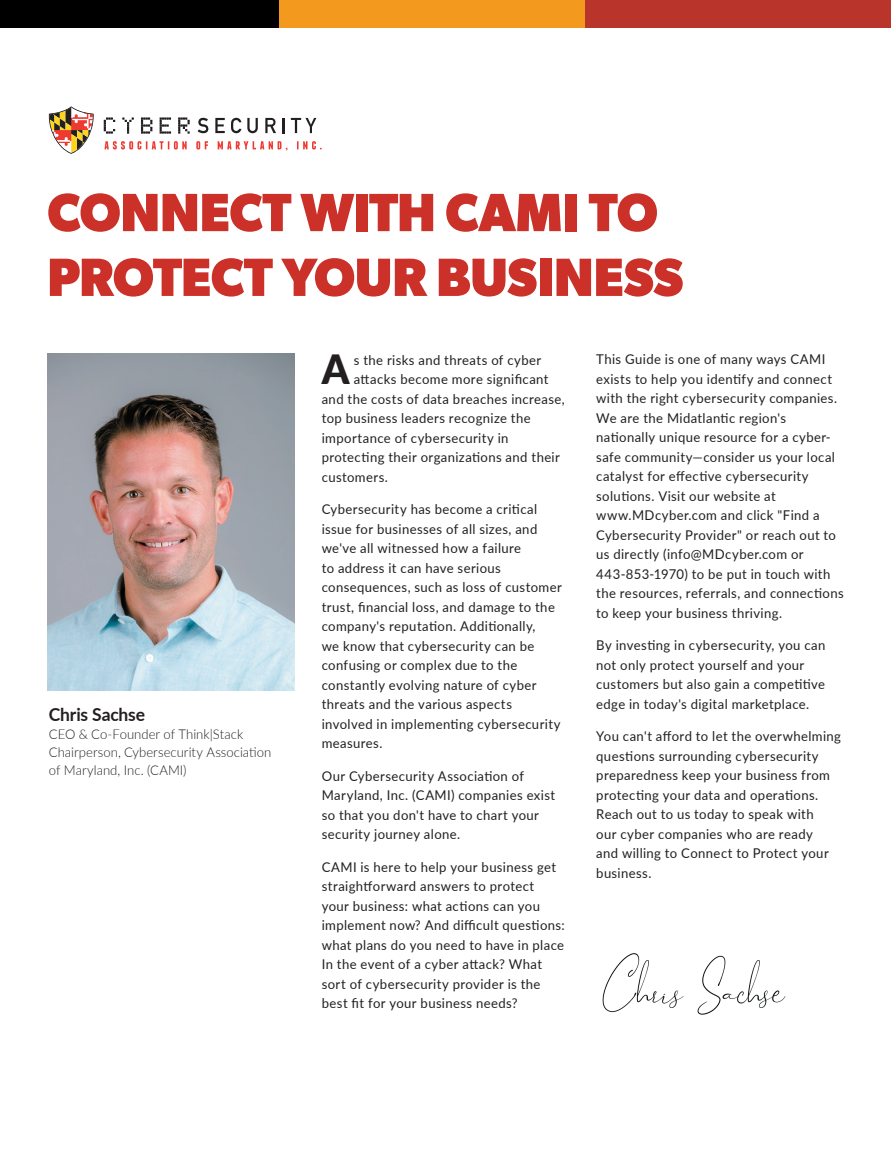
<style>
.page{position:relative;width:891px;height:1161px;background:#fff}
.page>*{position:absolute;margin:0;border:0;box-sizing:border-box;transform-origin:0 0}
.t1{font:700 54px/64.8px "Gibson";letter-spacing:-.01em;color:#cb3129}
.t2{font:900 40.2px "Lato";color:#231f20}
.t3{font:700 18px "Lato";letter-spacing:-.01em;color:#231f20}
.t4{font:13.5px/19.5px "Lato";letter-spacing:.03em;color:#231f20}
.t5{font:300 13.5px/18px "Lato";color:#231f20}
</style>
<div class="page">
<div style="left:585px;top:0;width:306px;height:28px;background:#b9352b"></div>
<div style="left:279px;top:0;width:306px;height:28px;background:#f3991e"></div>
<div style="left:0;top:0;width:279px;height:28px;background:#000"></div>
<img style="left:47px;top:354px;width:248px;height:337px">
<svg style="left:104px;top:118px;width:11px;height:15px"></svg>
<svg style="left:123px;top:118px;width:10px;height:15px"></svg>
<svg style="left:141px;top:118px;width:11px;height:15px"></svg>
<svg style="left:160px;top:118px;width:11px;height:15px"></svg>
<svg style="left:179px;top:118px;width:10px;height:15px"></svg>
<svg style="left:198px;top:118px;width:10px;height:15px"></svg>
<svg style="left:215px;top:118px;width:10px;height:15px"></svg>
<svg style="left:231px;top:118px;width:10px;height:15px"></svg>
<svg style="left:247px;top:118px;width:11px;height:15px"></svg>
<svg style="left:265px;top:118px;width:11px;height:15px"></svg>
<svg style="left:283px;top:118px;width:2px;height:15px"></svg>
<svg style="left:291px;top:118px;width:25px;height:15px"></svg>
<svg style="left:104px;top:141px;width:83px;height:8px"></svg>
<svg style="left:196px;top:141px;width:12px;height:8px"></svg>
<svg style="left:218px;top:141px;width:70px;height:10px"></svg>
<svg style="left:297px;top:141px;width:25px;height:8px"></svg>
<svg style="left:49px;top:106px;width:45px;height:48px"></svg>
<img style="left:602px;top:953px;width:184px;height:62px">
<h1 class="t1" style="left:47px;top:179px;width:638px">CONNECT WITH CAMI TO<br>PROTECT YOUR BUSINESS</h1>
<h3 class="t3" style="left:49px;top:702px;width:98px">Chris Sachse</h3>
<p class="t5" style="left:49px;top:725px;width:224px">CEO &amp; Co-Founder of Think|Stack<br>Chairperson, Cybersecurity Association of Maryland, Inc. (CAMI)</p>
<h2 class="t2" style="left:322px;top:339px;width:29px">A</h2>
<p class="t4" style="left:354px;top:349px;width:189px">s the risks and threats of cyber</p>
<p class="t4" style="left:354px;top:369px;width:196px">attacks become more significant</p>
<p class="t4" style="left:322px;top:388px;width:245px">and the costs of data breaches increase,</p>
<p class="t4" style="left:322px;top:408px;width:210px">top business leaders recognize the</p>
<p class="t4" style="left:322px;top:427px;width:188px">importance of cybersecurity in</p>
<p class="t4" style="left:322px;top:447px;width:240px">protecting their organizations and their</p>
<p class="t4" style="left:322px;top:466px;width:68px">customers.</p>
<p class="t4" style="left:322px;top:499px;width:242px">Cybersecurity has become a critical issue for businesses of all sizes, and we've all witnessed how a failure<br>to address it can have serious consequences, such as loss of customer trust, financial loss, and damage to the company's reputation. Additionally,<br>we know that cybersecurity can be confusing or complex due to the constantly evolving nature of cyber threats and the various aspects involved in implementing cybersecurity measures.</p>
<p class="t4" style="left:322px;top:765px;width:235px">Our Cybersecurity Association of Maryland, Inc. (CAMI) companies exist so that you don't have to chart your security journey alone.</p>
<p class="t4" style="left:322px;top:856px;width:245px">CAMI is here to help your business get straightforward answers to protect your business: what actions can you implement now? And difficult questions: what plans do you need to have in place In the event of a cyber attack? What sort of cybersecurity provider is the best fit for your business needs?</p>
<p class="t4" style="left:596px;top:349px;width:249px">This Guide is one of many ways CAMI exists to help you identify and connect with the right cybersecurity companies.<br>We are the Midatlantic region's nationally unique resource for a cyber&shy;safe community—consider us your local catalyst for effective cybersecurity solutions. Visit our website at www.MDcyber.com and click "Find a Cybersecurity Provider" or reach out to us directly (info@MDcyber.com or 443-853-1970) to be put in touch with the resources, referrals, and connections to keep your business thriving.</p>
<p class="t4" style="left:596px;top:635px;width:231px">By investing in cybersecurity, you can not only protect yourself and your customers but also gain a competitive edge in today's digital marketplace.</p>
<p class="t4" style="left:596px;top:726px;width:246px">You can't afford to let the overwhelming questions surrounding cybersecurity preparedness keep your business from protecting your data and operations.<br>Reach out to us today to speak with<br>our cyber companies who are ready<br>and willing to Connect to Protect your business.</p>
</div>
